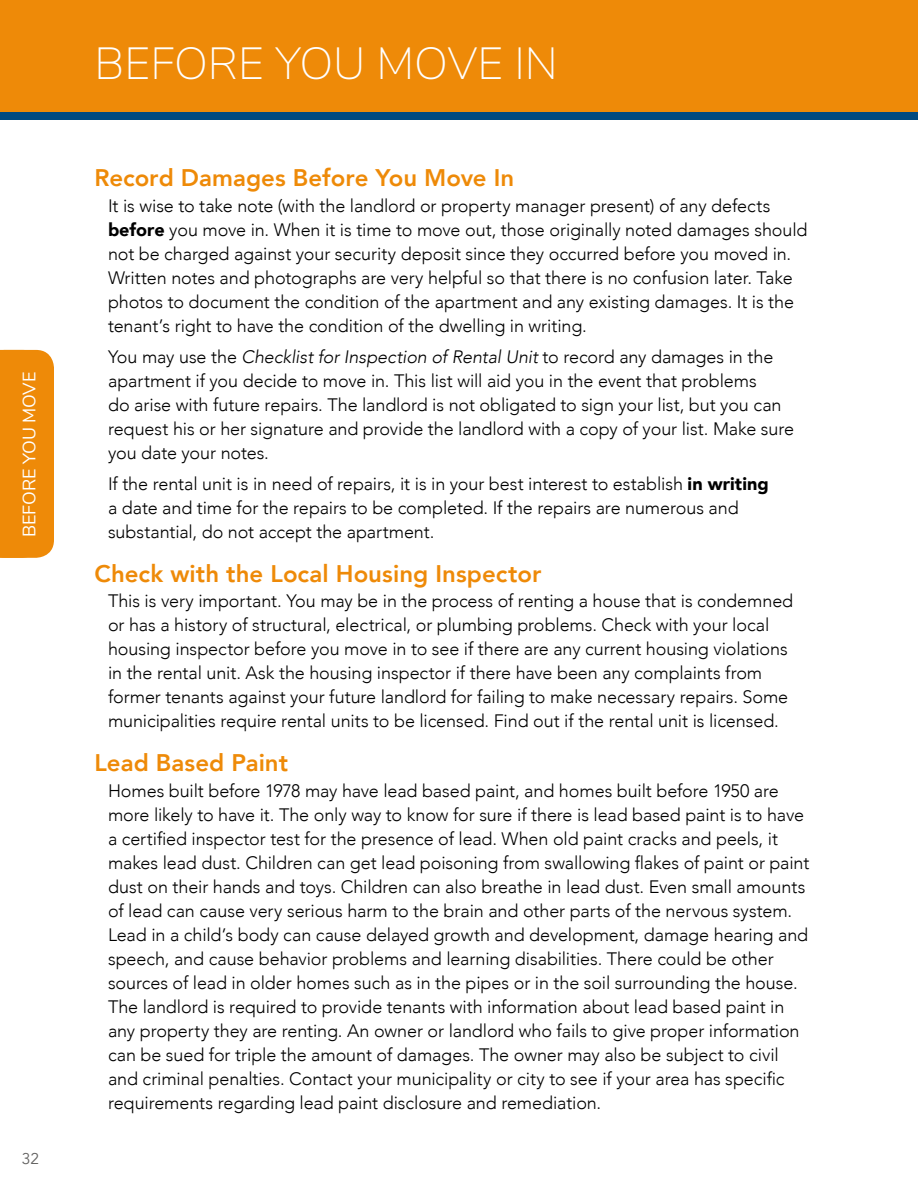
<style>
.page{position:relative;width:918px;height:1188px;background:#fff}
.page>*{position:absolute;margin:0;border:0;box-sizing:border-box;transform-origin:0 0}
.t1{font:200 45px "Nunito Sans";color:#fff}
.t2{font:800 24px "Avenir";color:#ee8a08}
.t3{font:300 18px/24px "Avenir";letter-spacing:-.005em;color:#000}
.t4{font:18px "Nunito Sans";letter-spacing:-.005em;color:#fff}
.t5{font:15.6px "Avenir";color:#626160}
.s1{font-weight:900}
.s2{font-style:italic}
</style>
<div class="page">
<div style="left:0;top:350px;width:54px;height:208px;background:#ee8a08"></div>
<div style="left:0;top:0;width:918px;height:115px;background:#ee8a08"></div>
<div style="left:0;top:112px;width:918px;height:8px;background:#004a81"></div>
<hr style="left:917px;top:0;width:1px;height:115px;background:#ee8a08">
<p class="t4" style="left:16px;top:537px;width:167px;rotate:-90deg">BEFORE YOU MOVE</p>
<p class="t5" style="left:22px;top:1149px;width:19px">32</p>
<h1 class="t1" style="left:94px;top:31px;width:465px">BEFORE YOU MOVE IN</h1>
<h2 class="t2" style="left:94px;top:159px;width:421px">Record Damages Before You Move In</h2>
<p class="t3" style="left:108px;top:194px;width:701px">It is wise to take note (with the landlord or property manager present) of any defects <span class="s1">before</span> you move in. When it is time to move out, those originally noted damages should not be charged against your security deposit since they occurred before you moved in.<br>Written notes and photographs are very helpful so that there is no confusion later. Take photos to document the condition of the apartment and any existing damages. It is the tenant’s right to have the condition of the dwelling in writing.</p>
<p class="t3" style="left:108px;top:345px;width:688px">You may use the <span class="s2">Checklist for Inspection of Rental Unit</span> to record any damages in the apartment if you decide to move in. This list will aid you in the event that problems<br>do arise with future repairs. The landlord is not obligated to sign your list, but you can request his or her signature and provide the landlord with a copy of your list. Make sure you date your notes.</p>
<p class="t3" style="left:108px;top:472px;width:662px">If the rental unit is in need of repairs, it is in your best interest to establish <span class="s1">in writing </span>a date and time for the repairs to be completed. If the repairs are numerous and substantial, do not accept the apartment.</p>
<h2 class="t2" style="left:94px;top:555px;width:448px">Check with the Local Housing Inspector</h2>
<p class="t3" style="left:108px;top:589px;width:687px">This is very important. You may be in the process of renting a house that is condemned or has a history of structural, electrical, or plumbing problems. Check with your local housing inspector before you move in to see if there are any current housing violations in the rental unit. Ask the housing inspector if there have been any complaints from former tenants against your future landlord for failing to make necessary repairs. Some municipalities require rental units to be licensed. Find out if the rental unit is licensed.</p>
<h2 class="t2" style="left:94px;top:744px;width:195px">Lead Based Paint</h2>
<p class="t3" style="left:108px;top:779px;width:703px">Homes built before 1978 may have lead based paint, and homes built before 1950 are more likely to have it. The only way to know for sure if there is lead based paint is to have a certified inspector test for the presence of lead. When old paint cracks and peels, it makes lead dust. Children can get lead poisoning from swallowing flakes of paint or paint dust on their hands and toys. Children can also breathe in lead dust. Even small amounts of lead can cause very serious harm to the brain and other parts of the nervous system.<br>Lead in a child’s body can cause delayed growth and development, damage hearing and speech, and cause behavior problems and learning disabilities. There could be other sources of lead in older homes such as in the pipes or in the soil surrounding the house.<br>The landlord is required to provide tenants with information about lead based paint in any property they are renting. An owner or landlord who fails to give proper information can be sued for triple the amount of damages. The owner may also be subject to civil and criminal penalties. Contact your municipality or city to see if your area has specific requirements regarding lead paint disclosure and remediation.</p>
</div>
